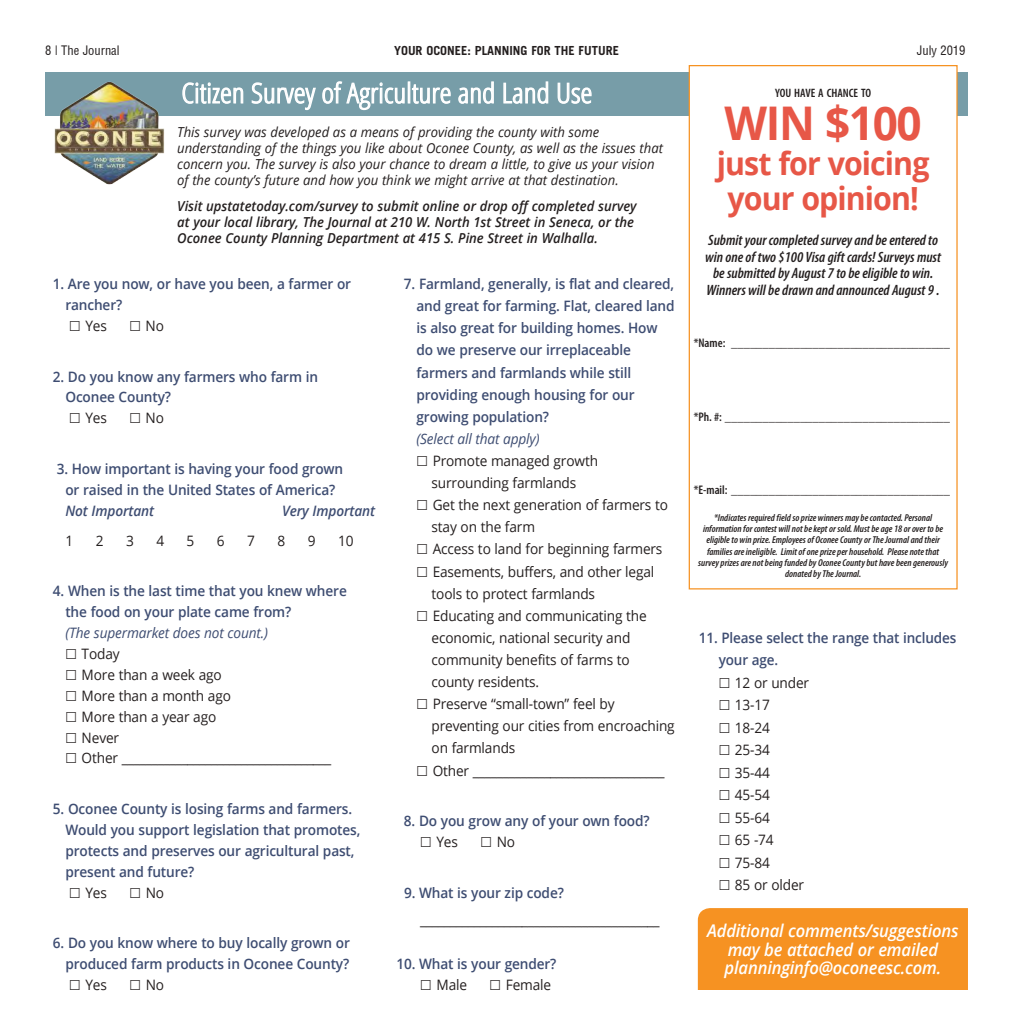
<style>
.page{position:relative;width:1013px;height:1035px;background:#fff}
.page>*{position:absolute;margin:0;border:0;box-sizing:border-box;transform-origin:0 0}
.t1{font:700 46.5px "Open Sans";letter-spacing:-.03em;color:#e75747;scale:.95 1}
.t2{font:700 31.88px/35.1px "Open Sans";letter-spacing:-.03em;color:#e75747;text-align:center;scale:.95 1}
.t3{font:italic 600 17.5px/18.8px "Open Sans";letter-spacing:-.01em;color:#fff;text-align:center;scale:.95 1}
.t4{font:italic 600 condensed 15px/16.5px "Myriad Pro";color:#241f1f;text-align:center}
.t5{font:600 14.38px/20.9px "Open Sans";letter-spacing:-.01em;color:#3e4d72;scale:.95 1}
.t6{font:14.38px/22.1px "Open Sans";letter-spacing:-.01em;color:#241f1f;scale:.95 1}
.t7{font:italic 14.38px "Open Sans";letter-spacing:-.01em;color:#3e4d72;scale:.95 1}
.t8{font:italic 600 14.38px "Open Sans";letter-spacing:-.01em;color:#3e4d72;scale:.95 1}
.t9{font:italic 13.75px/16.2px "Open Sans";color:#241f1f;scale:.95 1}
.t10{font:italic 600 13.75px/16.2px "Open Sans";color:#241f1f;scale:.95 1}
.t11{font:600 condensed 12.5px "Myriad Pro";color:#241f1f}
.t12{font:700 12.5px "Trade Gothic LT Std";color:#241f1f}
.t13{font:12.5px "Context Condensed S Si Condensed";color:#241f1f}
.t14{font:600 condensed 12.25px "Myriad Pro";color:#241f1f}
.t15{font:italic 600 condensed 10px/11.2px "Myriad Pro";color:#241f1f;text-align:center}
</style>
<div class="page">
<div style="left:45px;top:73px;width:923px;height:43px;background:#779da8"></div>
<img style="left:54px;top:81px;width:111px;height:104px">
<svg style="left:182px;top:82px;width:62px;height:22px"></svg>
<svg style="left:251px;top:81px;width:154px;height:30px"></svg>
<div style="left:408px;top:81px;width:2px;height:23px;border:1px solid #fff"></div>
<svg style="left:411px;top:84px;width:40px;height:20px"></svg>
<svg style="left:457px;top:72px;width:37px;height:32px"></svg>
<svg style="left:503px;top:72px;width:46px;height:32px"></svg>
<svg style="left:557px;top:82px;width:35px;height:22px"></svg>
<div style="left:688px;top:65px;width:269px;height:525px;background:#fff;border:1px solid #f69222"></div>
<div style="left:697px;top:908px;width:270px;height:82px;background:#f69222"></div>
<p class="t13" style="left:45px;top:43px;width:76px">8 | The Journal</p>
<p class="t12" style="left:394px;top:43px;width:226px">YOUR OCONEE: PLANNING FOR THE FUTURE</p>
<p class="t13" style="left:916px;top:43px;width:50px">July 2019</p>
<p class="t9" style="left:177px;top:123px;width:513px">This survey was developed as a means of providing the county with some understanding of the things you like about Oconee County, as well as the issues that concern you. The survey is also your chance to dream a little, to give us your vision of the county’s future and how you think we might arrive at that destination.</p>
<p class="t10" style="left:177px;top:197px;width:485px">Visit upstatetoday.com/survey to submit online or drop off completed survey at your local library, The Journal at 210 W. North 1st Street in Seneca, or the<br>Oconee County Planning Department at 415 S. Pine Street in Walhalla.</p>
<p class="t5" style="left:65px;top:273px;width:302px;text-indent:-12px">1. Are you now, or have you been, a farmer or rancher?</p>
<p class="t6" style="left:85px;top:314px;width:24px">Yes</p>
<p class="t6" style="left:146px;top:314px;width:21px">No</p>
<p class="t5" style="left:65px;top:366px;width:267px;text-indent:-12px">2. Do you know any farmers who farm in<br>Oconee County?</p>
<p class="t6" style="left:85px;top:407px;width:24px">Yes</p>
<p class="t6" style="left:146px;top:407px;width:21px">No</p>
<p class="t5" style="left:57px;top:458px;width:303px;text-align:center">3. How important is having your food grown or raised in the United States of America?</p>
<p class="t8" style="left:65px;top:501px;width:95px">Not Important</p>
<p class="t8" style="left:282px;top:501px;width:99px">Very Important</p>
<p class="t6" style="left:65px;top:529px;width:10px">1</p>
<p class="t6" style="left:96px;top:529px;width:10px">2</p>
<p class="t6" style="left:126px;top:529px;width:10px">3</p>
<p class="t6" style="left:156px;top:529px;width:10px">4</p>
<p class="t6" style="left:187px;top:529px;width:10px">5</p>
<p class="t6" style="left:217px;top:529px;width:10px">6</p>
<p class="t6" style="left:247px;top:529px;width:10px">7</p>
<p class="t6" style="left:277px;top:529px;width:10px">8</p>
<p class="t6" style="left:308px;top:529px;width:10px">9</p>
<p class="t6" style="left:338px;top:529px;width:18px">10</p>
<p class="t5" style="left:65px;top:580px;width:298px;text-indent:-12px">4. When is the last time that you knew where the food on your plate came from?</p>
<p class="t7" style="left:65px;top:623px;width:215px">(The supermarket does not count.)</p>
<p class="t6" style="left:82px;top:643px;width:264px;line-height:20.9px">Today<br>More than a week ago<br>More than a month ago<br>More than a year ago<br>Never<br>Other ___________________________________</p>
<p class="t5" style="left:65px;top:798px;width:312px;text-indent:-12px">5. Oconee County is losing farms and farmers.<br>Would you support legislation that promotes, protects and preserves our agricultural past, present and future?</p>
<p class="t6" style="left:85px;top:881px;width:24px">Yes</p>
<p class="t6" style="left:146px;top:881px;width:21px">No</p>
<p class="t5" style="left:53px;top:932px;width:314px;text-align:right">6. Do you know where to buy locally grown or produced farm products in Oconee County?</p>
<p class="t6" style="left:85px;top:973px;width:24px">Yes</p>
<p class="t6" style="left:146px;top:973px;width:21px">No</p>
<p class="t5" style="left:416px;top:273px;width:273px;line-height:22.1px;text-indent:-12px">7. Farmland, generally, is flat and cleared, and great for farming. Flat, cleared land is also great for building homes. How do we preserve our irreplaceable farmers and farmlands while still providing enough housing for our growing population?</p>
<p class="t7" style="left:416px;top:429px;width:131px">(Select all that apply)</p>
<p class="t6" style="left:431px;top:449px;width:257px">Promote managed growth surrounding farmlands<br>Get the next generation of farmers to stay on the farm<br>Access to land for beginning farmers<br>Easements, buffers, and other legal tools to protect farmlands<br>Educating and communicating the economic, national security and community benefits of farms to county residents.<br>Preserve “small-town” feel by preventing our cities from encroaching on farmlands<br>Other ________________________________</p>
<p class="t5" style="left:404px;top:810px;width:260px">8. Do you grow any of your own food?</p>
<p class="t6" style="left:436px;top:830px;width:24px">Yes</p>
<p class="t6" style="left:496px;top:830px;width:21px">No</p>
<p class="t5" style="left:404px;top:882px;width:170px">9. What is your zip code?</p>
<p class="t6" style="left:420px;top:908px;width:253px">________________________________________</p>
<p class="t5" style="left:396px;top:953px;width:170px">10. What is your gender?</p>
<p class="t6" style="left:436px;top:974px;width:34px">Male</p>
<p class="t6" style="left:506px;top:974px;width:49px">Female</p>
<p class="t14" style="left:775px;top:85px;width:98px">YOU HAVE A CHANCE TO</p>
<h1 class="t1" style="left:724px;top:90px;width:209px">WIN $100</h1>
<h2 class="t2" style="left:716px;top:145px;width:225px">just for voicing your opinion!</h2>
<p class="t4" style="left:705px;top:232px;width:237px">Submit your completed survey and be entered to win one of two $100 Visa gift cards! Surveys must be submitted by August 7 to be eligible to win.<br>Winners will be drawn and announced August 9 .</p>
<p class="t11" style="left:693px;top:336px;width:258px">*Name: ___________________________________</p>
<p class="t11" style="left:693px;top:409px;width:258px">*Ph. #: ____________________________________</p>
<p class="t11" style="left:693px;top:482px;width:258px">*E-mail: ___________________________________</p>
<p class="t15" style="left:698px;top:512px;width:251px">*Indicates required field so prize winners may be contacted. Personal information for contest will not be kept or sold. Must be age 18 or over to be eligible to win prize. Employees of Oconee County or The Journal and their families are ineligible. Limit of one prize per household. Please note that survey prizes are not being funded by Oconee County but have been generously donated by The Journal.</p>
<p class="t5" style="left:718px;top:626px;width:252px;line-height:22.5px;text-indent:-20px">11. Please select the range that includes your age.</p>
<p class="t6" style="left:735px;top:671px;width:80px;line-height:22.5px">12 or under<br>13-17<br>18-24<br>25-34<br>35-44<br>45-54<br>55-64<br>65 -74<br>75-84<br>85 or older</p>
<p class="t3" style="left:707px;top:921px;width:266px">Additional comments/suggestions may be attached or emailed planninginfo@oconeesc.com.</p>
</div>
